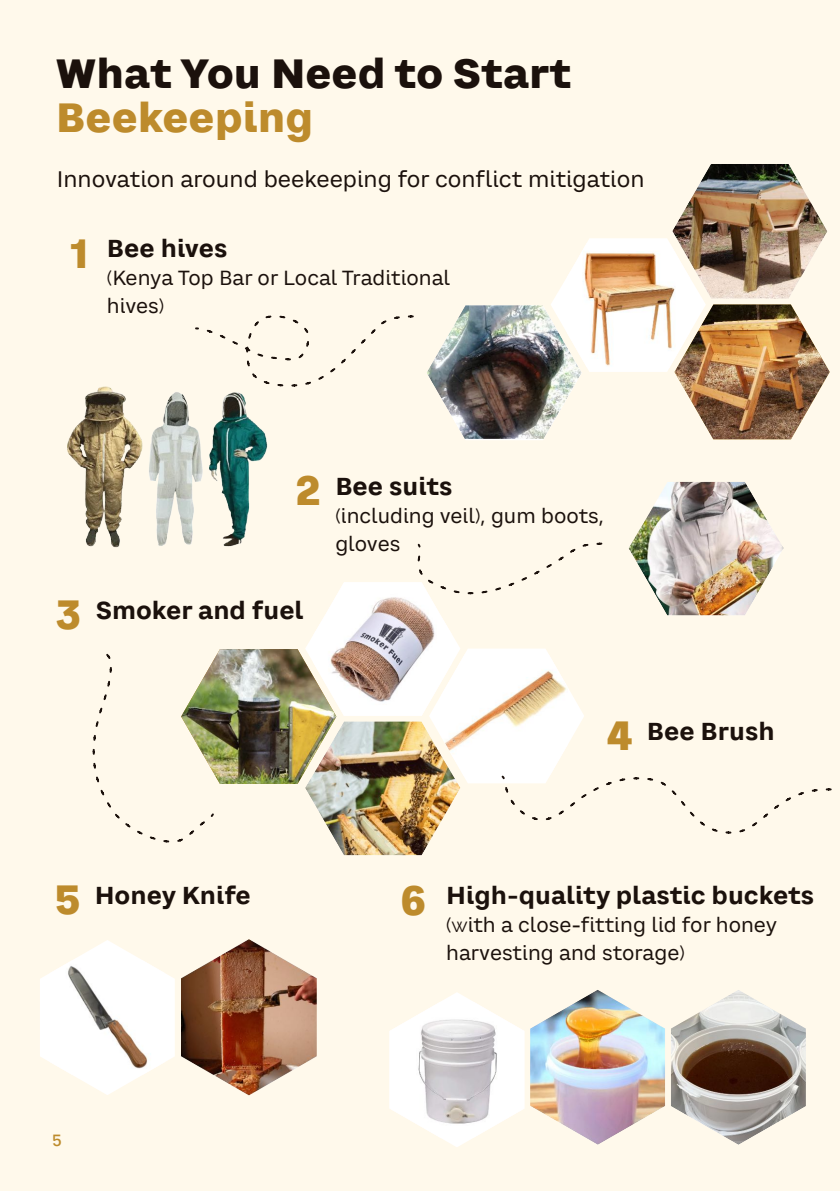
<style>
.page{position:relative;width:840px;height:1191px;background:#fff}
.page>*{position:absolute;margin:0;border:0;box-sizing:border-box;transform-origin:0 0}
.t1{font:800 40px "CA Saygon Text Trial";color:#1b110c}
.t2{font:800 40px "CA Saygon Text Trial";color:#bd8b2c}
.t3{font:700 24px "CA Saygon Text Trial";color:#1b110c}
.t4{font:22px "CA Saygon Text Trial";color:#1b110c}
.t5{font:20px/28px "CA Saygon Text Trial";color:#1b110c}
.t6{font:500 16px "CA Saygon Text Trial";color:#bd8b2c}
.s1{font-family:"Raleway"}
</style>
<div class="page">
<div style="left:0;top:0;width:839px;height:1191px;background:#fff9eb"></div>
<svg style="left:40px;top:940px;width:135px;height:155px"></svg>
<img style="left:50px;top:960px;width:114px;height:114px">
<img style="left:530px;top:990px;width:134px;height:154px">
<img style="left:671px;top:990px;width:134px;height:154px">
<img style="left:672px;top:164px;width:154px;height:74px">
<img style="left:181px;top:940px;width:135px;height:155px">
<svg style="left:440px;top:992px;width:34px;height:155px"></svg>
<img style="left:389px;top:1002px;width:135px;height:135px">
<img style="left:340px;top:848px;width:86px;height:7px">
<img style="left:633px;top:482px;width:146px;height:59px">
<img style="left:465px;top:238px;width:364px;height:202px">
<img style="left:427px;top:305px;width:154px;height:134px">
<img style="left:67px;top:386px;width:200px;height:155px">
<svg style="left:194px;top:315px;width:220px;height:74px"></svg>
<img style="left:86px;top:541px;width:746px;height:307px">
<h1 class="t1" style="left:56px;top:58px;width:516px">What You Need to Start</h1>
<h1 class="t2" style="left:56px;top:102px;width:259px">Beekeeping</h1>
<p class="t4" style="left:57px;top:171px;width:589px">Innovation around beekeeping for conflict mitigation</p>
<h1 class="t2" style="left:70px;top:237px;width:20px">1</h1>
<p class="t3" style="left:107px;top:239px;width:122px">Bee hives</p>
<p class="t5" style="left:107px;top:266px;width:344px"><span class="s1">(</span>Kenya Top Bar or Local Traditional hives<span class="s1">)</span></p>
<h1 class="t2" style="left:295px;top:475px;width:27px">2</h1>
<p class="t3" style="left:335px;top:477px;width:119px">Bee suits</p>
<p class="t5" style="left:335px;top:503px;width:270px"><span class="s1">(</span>including veil<span class="s1">)</span>, gum boots, gloves</p>
<h1 class="t2" style="left:55px;top:598px;width:28px">3</h1>
<p class="t3" style="left:96px;top:600px;width:209px">Smoker and fuel</p>
<h1 class="t2" style="left:606px;top:720px;width:29px">4</h1>
<p class="t3" style="left:646px;top:721px;width:129px">Bee Brush</p>
<h1 class="t2" style="left:55px;top:883px;width:28px">5</h1>
<p class="t3" style="left:95px;top:885px;width:157px">Honey Knife</p>
<h1 class="t2" style="left:400px;top:884px;width:28px">6</h1>
<p class="t3" style="left:446px;top:886px;width:369px">High-quality plastic buckets</p>
<p class="t5" style="left:446px;top:912px;width:332px"><span class="s1">(w</span>ith a close-fitting lid for honey harvesting and storage<span class="s1">)</span></p>
<p class="t6" style="left:52px;top:1133px;width:11px">5</p>
</div>
